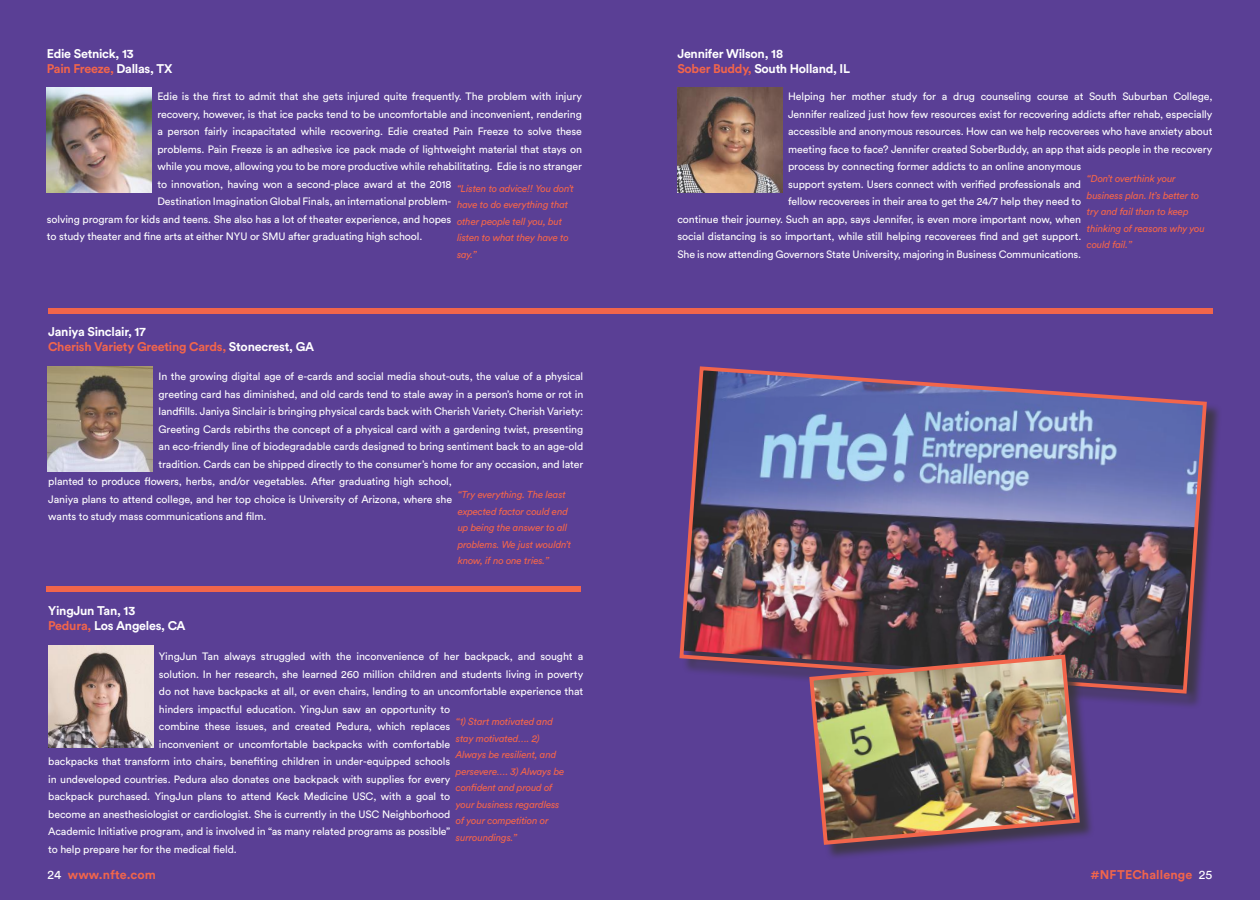
<style>
.page{position:relative;width:1260px;height:900px;background:#5a3f95}
.page>*{position:absolute;margin:0;border:0;box-sizing:border-box;transform-origin:0 0}
.t1{font:700 12.5px/15px "Circular Std";letter-spacing:-.02em;color:#fff}
.t2{font:700 12.5px "Circular Std";letter-spacing:.01em;color:#f2654b}
.t3{font:10.62px "Circular Std";letter-spacing:-.01em;color:#fff}
.t4{font:italic 10px/16.5px "Circular Std";letter-spacing:-.02em;color:#f2654b}
.s1{color:#f2654b}
.s2{font-weight:400;color:#fff}
</style>
<div class="page">
<div style="left:47px;top:586px;width:534px;height:5px;background:#f2654b"></div>
<img style="left:47px;top:88px;width:105px;height:105px">
<img style="left:48px;top:366px;width:105px;height:105px">
<img style="left:48px;top:645px;width:105px;height:103px">
<div style="left:48px;top:309px;width:1164px;height:5px;background:#f2654b"></div>
<img style="left:678px;top:88px;width:104px;height:105px">
<div style="left:682px;top:369px;width:540px;height:340px;background:#373535;opacity:.75"></div>
<img style="left:679px;top:366px;width:530px;height:330px">
<div style="left:812px;top:657px;width:283px;height:203px;background:#373535;opacity:.75"></div>
<img style="left:807px;top:652px;width:275px;height:195px">
<p class="t1" style="left:47px;top:45px;width:127px">Edie Setnick, 13<br><span class="s1">Pain Freeze,</span> Dallas, TX</p>
<p class="t3" style="left:157px;top:90px;width:426px">Edie is the first to admit that she gets injured quite frequently. The problem with injury</p>
<p class="t3" style="left:157px;top:107px;width:426px">recovery, however, is that ice packs tend to be uncomfortable and inconvenient, rendering</p>
<p class="t3" style="left:157px;top:125px;width:426px">a person fairly incapacitated while recovering. Edie created Pain Freeze to solve these</p>
<p class="t3" style="left:157px;top:142px;width:426px">problems. Pain Freeze is an adhesive ice pack made of lightweight material that stays on</p>
<p class="t3" style="left:157px;top:160px;width:426px">while you move, allowing you to be more productive while rehabilitating. Edie is no stranger</p>
<p class="t3" style="left:157px;top:177px;width:295px">to innovation, having won a second-place award at the 2018</p>
<p class="t3" style="left:157px;top:195px;width:295px">Destination Imagination Global Finals, an international problem-</p>
<p class="t3" style="left:47px;top:212px;width:406px">solving program for kids and teens. She also has a lot of theater experience, and hopes</p>
<p class="t3" style="left:47px;top:230px;width:377px">to study theater and fine arts at either NYU or SMU after graduating high school.</p>
<p class="t4" style="left:457px;top:180px;width:118px">“Listen to advice!! You don’t have to do everything that other people tell you, but listen to what they have to say.”</p>
<p class="t1" style="left:48px;top:324px;width:268px">Janiya Sinclair, 17<br><span class="s1">Cherish Variety Greeting Cards,</span> Stonecrest, GA</p>
<p class="t3" style="left:159px;top:370px;width:426px">In the growing digital age of e-cards and social media shout-outs, the value of a physical</p>
<p class="t3" style="left:159px;top:387px;width:426px">greeting card has diminished, and old cards tend to stale away in a person’s home or rot in</p>
<p class="t3" style="left:159px;top:405px;width:426px">landfills. Janiya Sinclair is bringing physical cards back with Cherish Variety. Cherish Variety:</p>
<p class="t3" style="left:159px;top:422px;width:426px">Greeting Cards rebirths the concept of a physical card with a gardening twist, presenting</p>
<p class="t3" style="left:159px;top:440px;width:426px">an eco-friendly line of biodegradable cards designed to bring sentiment back to an age-old</p>
<p class="t3" style="left:159px;top:457px;width:426px">tradition. Cards can be shipped directly to the consumer’s home for any occasion, and later</p>
<p class="t3" style="left:48px;top:475px;width:405px">planted to produce flowers, herbs, and/or vegetables. After graduating high school,</p>
<p class="t3" style="left:48px;top:492px;width:405px">Janiya plans to attend college, and her top choice is University of Arizona, where she</p>
<p class="t3" style="left:48px;top:510px;width:220px">wants to study mass communications and film.</p>
<p class="t4" style="left:458px;top:486px;width:115px">“Try everything. The least expected factor could end up being the answer to all problems. We just wouldn’t know, if no one tries.”</p>
<p class="t1" style="left:48px;top:603px;width:139px">YingJun Tan, 13<br><span class="s1">Pedura,</span> Los Angeles, CA</p>
<p class="t3" style="left:159px;top:650px;width:426px">YingJun Tan always struggled with the inconvenience of her backpack, and sought a</p>
<p class="t3" style="left:159px;top:667px;width:426px">solution. In her research, she learned 260 million children and students living in poverty</p>
<p class="t3" style="left:159px;top:685px;width:426px">do not have backpacks at all, or even chairs, lending to an uncomfortable experience that</p>
<p class="t3" style="left:159px;top:702px;width:293px">hinders impactful education. YingJun saw an opportunity to</p>
<p class="t3" style="left:159px;top:720px;width:293px">combine these issues, and created Pedura, which replaces</p>
<p class="t3" style="left:159px;top:737px;width:293px">inconvenient or uncomfortable backpacks with comfortable</p>
<p class="t3" style="left:48px;top:755px;width:403px">backpacks that transform into chairs, benefiting children in under-equipped schools</p>
<p class="t3" style="left:48px;top:772px;width:404px">in undeveloped countries. Pedura also donates one backpack with supplies for every</p>
<p class="t3" style="left:48px;top:790px;width:404px">backpack purchased. YingJun plans to attend Keck Medicine USC, with a goal to</p>
<p class="t3" style="left:48px;top:807px;width:403px">become an anesthesiologist or cardiologist. She is currently in the USC Neighborhood</p>
<p class="t3" style="left:48px;top:825px;width:404px">Academic Initiative program, and is involved in “as many related programs as possible”</p>
<p class="t3" style="left:48px;top:842px;width:190px">to help prepare her for the medical field.</p>
<p class="t4" style="left:456px;top:713px;width:110px">“1) Start motivated and stay motivated…. 2)<br>Always be resilient, and persevere…. 3) Always be confident and proud of your business regardless of your competition or surroundings.”</p>
<p class="t2" style="left:48px;top:866px;width:110px"><span class="s2">24</span> www.nfte.com</p>
<p class="t1" style="left:677px;top:45px;width:174px">Jennifer Wilson, 18<br><span class="s1">Sober Buddy,</span> South Holland, IL</p>
<p class="t3" style="left:788px;top:90px;width:426px">Helping her mother study for a drug counseling course at South Suburban College,</p>
<p class="t3" style="left:788px;top:107px;width:426px">Jennifer realized just how few resources exist for recovering addicts after rehab, especially</p>
<p class="t3" style="left:788px;top:125px;width:426px">accessible and anonymous resources. How can we help recoverees who have anxiety about</p>
<p class="t3" style="left:788px;top:142px;width:426px">meeting face to face? Jennifer created SoberBuddy, an app that aids people in the recovery</p>
<p class="t3" style="left:788px;top:160px;width:295px">process by connecting former addicts to an online anonymous</p>
<p class="t3" style="left:788px;top:177px;width:295px">support system. Users connect with verified professionals and</p>
<p class="t3" style="left:788px;top:195px;width:295px">fellow recoverees in their area to get the 24/7 help they need to</p>
<p class="t3" style="left:678px;top:212px;width:405px">continue their journey. Such an app, says Jennifer, is even more important now, when</p>
<p class="t3" style="left:678px;top:230px;width:405px">social distancing is so important, while still helping recoverees find and get support.</p>
<p class="t3" style="left:678px;top:247px;width:405px">She is now attending Governors State University, majoring in Business Communications.</p>
<p class="t4" style="left:1087px;top:170px;width:120px">“Don’t overthink your business plan. It’s better to try and fail than to keep thinking of reasons why you could fail.”</p>
<p class="t2" style="left:1090px;top:866px;width:124px">#NFTEChallenge <span class="s2">25</span></p>
</div>
